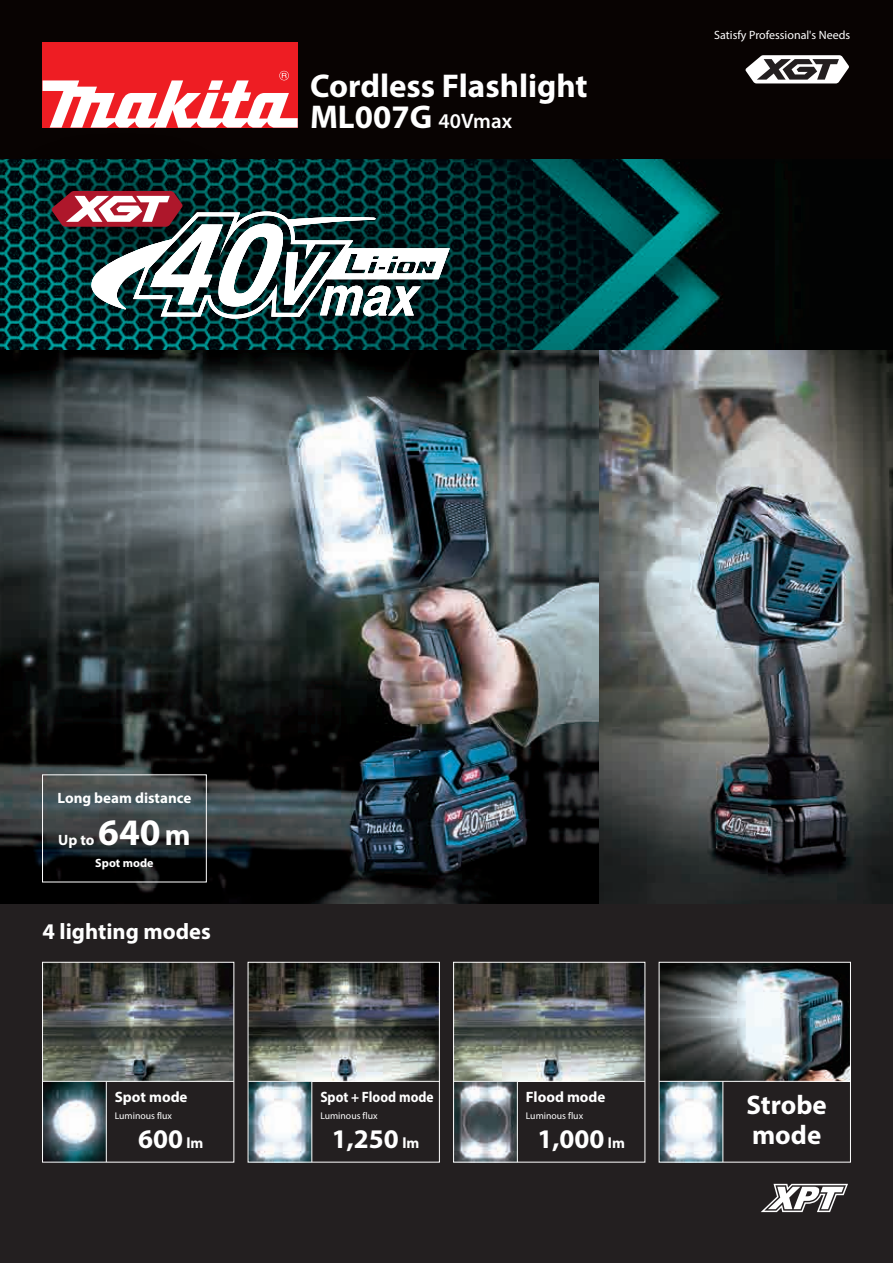
<style>
.page{position:relative;width:893px;height:1263px;background:#fff}
.page>*{position:absolute;margin:0;border:0;box-sizing:border-box;transform-origin:0 0}
.t1{font:700 37.5px "Myriad Pro";color:#fff}
.t2{font:700 33px "Myriad Pro";color:#fff}
.t3{font:700 27px/30px "Myriad Pro";color:#fff}
.t4{font:700 22.5px "Myriad Pro";color:#fff}
.t5{font:700 15px "Myriad Pro";color:#fff}
.t6{font:700 15px "Myriad Pro";color:#fff;scale:.9 1}
.t7{font:12px "Myriad Pro";color:#fff}
.t8{font:700 12px "Myriad Pro";color:#fff}
.t9{font:9.75px "Myriad Pro";color:#fff}
.s1{font-weight:600;font-size:21px}
.s2{font-size:30px}
.s3{font-size:15px}
</style>
<div class="page">
<div style="left:0;top:903px;width:893px;height:360px;background:#231f20"></div>
<div style="left:0;top:0;width:893px;height:159px;background:#080302"></div>
<svg style="left:745px;top:55px;width:104px;height:28px"></svg>
<img style="left:0;top:159px;width:893px;height:744px">
<img style="left:0;top:127px;width:514px;height:256px">
<svg style="left:51px;top:191px;width:399px;height:128px"></svg>
<div style="left:43px;top:43px;width:255px;height:85px;background:#ee1d23"></div>
<svg style="left:43px;top:71px;width:255px;height:57px"></svg>
<img style="left:250px;top:964px;width:188px;height:117px">
<img style="left:44px;top:964px;width:188px;height:117px">
<img style="left:455px;top:964px;width:188px;height:117px">
<img style="left:661px;top:964px;width:188px;height:117px">
<img style="left:250px;top:1082px;width:61px;height:78px">
<img style="left:44px;top:1082px;width:62px;height:78px">
<img style="left:455px;top:1082px;width:62px;height:78px">
<img style="left:661px;top:1082px;width:61px;height:78px">
<svg style="left:761px;top:1184px;width:87px;height:28px"></svg>
<div style="left:453px;top:962px;width:192px;height:200px;border:1px solid #fff"></div>
<div style="left:42px;top:962px;width:192px;height:200px;border:1px solid #fff"></div>
<div style="left:248px;top:962px;width:192px;height:200px;border:1px solid #fff"></div>
<div style="left:659px;top:962px;width:192px;height:200px;border:1px solid #fff"></div>
<hr style="left:248px;top:1081px;width:191px;height:1px;background:#fff">
<hr style="left:43px;top:1081px;width:191px;height:1px;background:#fff">
<hr style="left:454px;top:1081px;width:191px;height:1px;background:#fff">
<hr style="left:659px;top:1081px;width:191px;height:1px;background:#fff">
<hr style="left:311px;top:1081px;width:1px;height:81px;background:#fff">
<hr style="left:106px;top:1081px;width:1px;height:81px;background:#fff">
<hr style="left:517px;top:1081px;width:1px;height:81px;background:#fff">
<hr style="left:722px;top:1081px;width:1px;height:81px;background:#fff">
<div style="left:42px;top:774px;width:165px;height:108px;border:1px solid #fff"></div>
<h2 class="t2" style="left:310px;top:64px;width:279px">Cordless Flashlight</h2>
<h2 class="t2" style="left:310px;top:95px;width:204px">ML007G <span class="s1">40Vmax</span></h2>
<p class="t7" style="left:714px;top:27px;width:138px">Satisfy Professional's Needs</p>
<p class="t5" style="left:57px;top:788px;width:135px">Long beam distance</p>
<h1 class="t1" style="left:98px;top:808px;width:94px">640<span class="s2">m</span></h1>
<p class="t5" style="left:58px;top:830px;width:38px">Up to</p>
<p class="t8" style="left:95px;top:855px;width:60px">Spot mode</p>
<h3 class="t4" style="left:43px;top:917px;width:170px">4 lighting modes</h3>
<p class="t5" style="left:115px;top:1087px;width:74px">Spot mode</p>
<p class="t5" style="left:526px;top:1087px;width:81px">Flood mode</p>
<h3 class="t3" style="left:746px;top:1089px;width:82px">Strobe mode</h3>
<p class="t6" style="left:320px;top:1087px;width:127px">Spot + Flood mode</p>
<p class="t9" style="left:320px;top:1110px;width:59px">Luminous flux</p>
<h3 class="t3" style="left:332px;top:1123px;width:89px">1,250 <span class="s3">lm</span></h3>
<p class="t9" style="left:115px;top:1110px;width:59px">Luminous flux</p>
<h3 class="t3" style="left:138px;top:1123px;width:67px">600 <span class="s3">lm</span></h3>
<p class="t9" style="left:526px;top:1110px;width:59px">Luminous flux</p>
<h3 class="t3" style="left:537px;top:1123px;width:89px">1,000 <span class="s3">lm</span></h3>
</div>
